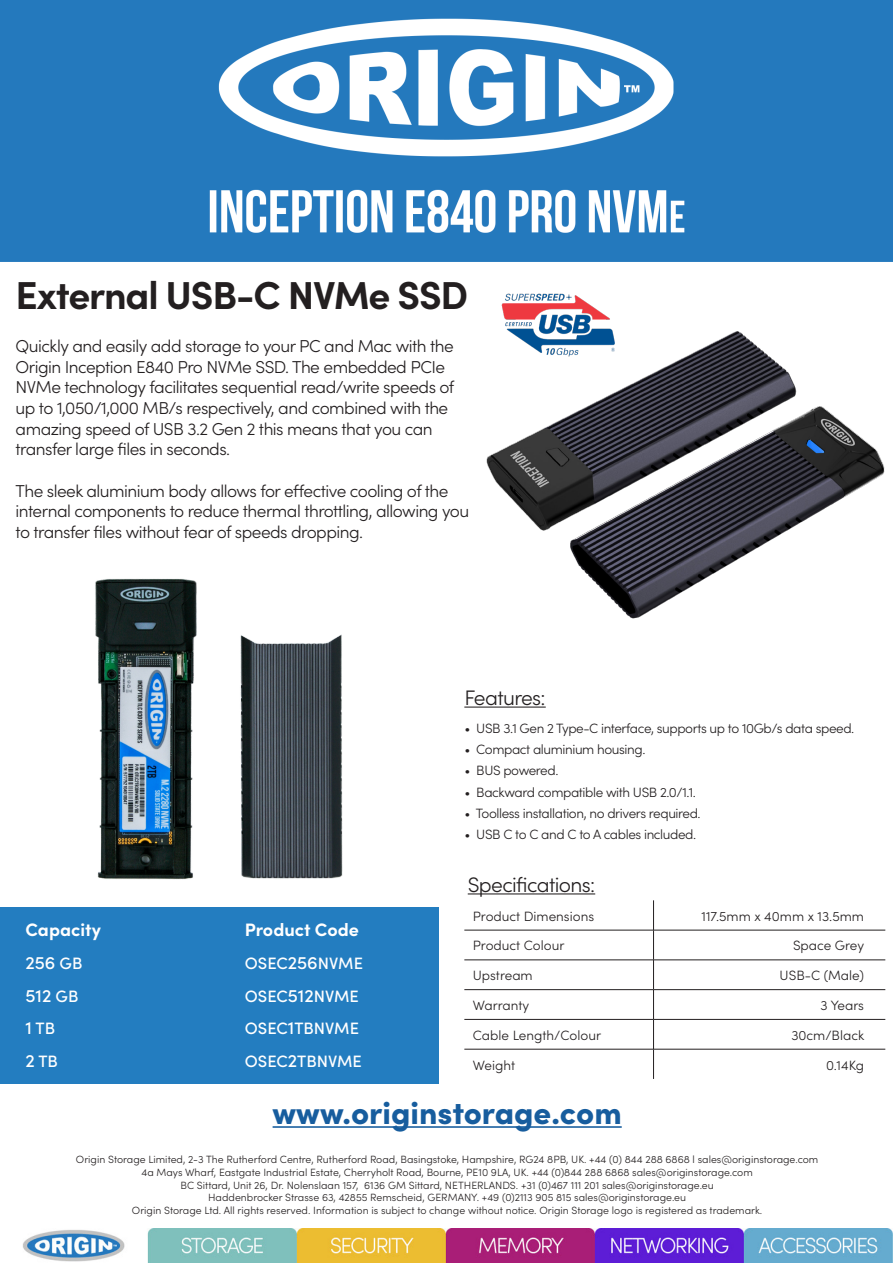
<style>
.page{position:relative;width:893px;height:1263px;background:#fff}
.page>*{position:absolute;margin:0;border:0;box-sizing:border-box;transform-origin:0 0}
.t1{font:700 39px "Sofia Pro";letter-spacing:-.03em;color:#231f20}
.t2{font:900 31.5px "Sofia Pro";color:#175d9e}
.t3{font:300 21px "Sofia Pro";letter-spacing:-.03em;color:#231f20}
.t4{font:700 18px "Sofia Pro";color:#fff}
.t5{font:500 18px "Sofia Pro";color:#fff}
.t6{font:300 17.25px/20.7px "Sofia Pro";letter-spacing:-.03em;color:#231f20}
.t7{font:500 16.5px "Sofia Pro";color:#fff}
.t8{font:300 13.5px "Sofia Pro";letter-spacing:-.03em;color:#231f20}
.t9{font:300 13.5px "Sofia Pro";color:#231f20}
.t10{font:300 13.5px "Sofia Pro";letter-spacing:-.005em;color:#231f20}
.t11{font:300 10.5px/12.6px "Sofia Pro";color:#231f20;text-align:center}
.s1{font-size:16.5px}
.s2{font-size:18px}
</style>
<div class="page">
<img style="left:0;top:0;width:893px;height:1229px">
<img style="left:36px;top:546px;width:367px;height:361px">
<img style="left:475px;top:246px;width:418px;height:457px">
<hr style="left:653px;top:900px;width:1px;height:30px;background:#231f20">
<hr style="left:464px;top:930px;width:189px;height:1px;background:#231f20">
<hr style="left:653px;top:930px;width:232px;height:1px;background:#231f20">
<hr style="left:653px;top:930px;width:1px;height:30px;background:#231f20">
<hr style="left:464px;top:960px;width:189px;height:1px;background:#231f20">
<hr style="left:653px;top:960px;width:232px;height:1px;background:#231f20">
<hr style="left:464px;top:989px;width:189px;height:1px;background:#231f20">
<hr style="left:653px;top:989px;width:232px;height:1px;background:#231f20">
<svg style="left:653px;top:960px;width:1px;height:59px"></svg>
<hr style="left:464px;top:1019px;width:189px;height:1px;background:#231f20">
<hr style="left:653px;top:1019px;width:232px;height:1px;background:#231f20">
<hr style="left:653px;top:1019px;width:1px;height:30px;background:#231f20">
<hr style="left:464px;top:1049px;width:189px;height:1px;background:#231f20">
<hr style="left:653px;top:1049px;width:232px;height:1px;background:#231f20">
<hr style="left:653px;top:1049px;width:1px;height:30px;background:#231f20">
<img style="left:23px;top:1229px;width:870px;height:34px">
<hr style="left:273px;top:1126px;width:349px;height:2px;background:#175d9e">
<div style="left:0;top:907px;width:438px;height:176px;background:#237dc0"></div>
<hr style="left:464px;top:706px;width:82px;height:2px;background:#231f20">
<hr style="left:468px;top:893px;width:127px;height:1px;background:#231f20">
<img style="left:502px;top:294px;width:113px;height:62px">
<p class="t1" style="left:16px;top:266px;width:454px">External USB-C NVMe SSD</p>
<p class="t6" style="left:16px;top:334px;width:440px">Quickly and easily add storage to your PC and Mac with the Origin Inception E840 Pro NVMe SSD. The embedded PCIe NVMe technology facilitates sequential read/write speeds of up to 1,050/1,000 MB/s respectively, and combined with the amazing speed of USB 3.2 Gen 2 this means that you can transfer large files in seconds.</p>
<p class="t6" style="left:16px;top:479px;width:455px">The sleek aluminium body allows for effective cooling of the internal components to reduce thermal throttling, allowing you to transfer files without fear of speeds dropping.</p>
<p class="t3" style="left:464px;top:682px;width:83px">Features:</p>
<p class="t8" style="left:464px;top:719px;width:392px">• USB 3.1 Gen 2 Type-C interface, supports up to 10Gb/s data speed.</p>
<p class="t8" style="left:464px;top:740px;width:183px">• Compact aluminium housing.</p>
<p class="t8" style="left:464px;top:761px;width:96px">• BUS powered.</p>
<p class="t8" style="left:464px;top:782px;width:233px">• Backward compatible with USB 2.0/1.1.</p>
<p class="t8" style="left:464px;top:803px;width:238px">• Toolless installation, no drivers required.</p>
<p class="t8" style="left:464px;top:824px;width:233px">• USB C to C and C to A cables included.</p>
<p class="t3" style="left:468px;top:869px;width:129px">Specifications:</p>
<p class="t9" style="left:473px;top:906px;width:123px">Product Dimensions</p>
<p class="t9" style="left:701px;top:906px;width:164px">117.5mm x 40mm x 13.5mm</p>
<p class="t9" style="left:473px;top:936px;width:93px">Product Colour</p>
<p class="t10" style="left:793px;top:936px;width:72px">Space Grey</p>
<p class="t9" style="left:473px;top:966px;width:61px">Upstream</p>
<p class="t8" style="left:779px;top:966px;width:86px">USB-C (Male)</p>
<p class="t9" style="left:473px;top:995px;width:58px">Warranty</p>
<p class="t8" style="left:821px;top:995px;width:45px">3 Years</p>
<p class="t9" style="left:473px;top:1025px;width:130px">Cable Length/Colour</p>
<p class="t9" style="left:791px;top:1025px;width:74px">30cm/Black</p>
<p class="t8" style="left:473px;top:1055px;width:44px">Weight</p>
<p class="t8" style="left:826px;top:1055px;width:39px">0.14Kg</p>
<p class="t2" style="left:273px;top:1088px;width:351px">www.originstorage.com</p>
<p class="t11" style="left:76px;top:1153px;width:744px">Origin Storage Limited, 2-3 The Rutherford Centre, Rutherford Road, Basingstoke, Hampshire, RG24 8PB, UK. +44 (0) 844 288 6868 l sales@originstorage.com</p>
<p class="t11" style="left:132px;top:1165px;width:632px">4a Mays Wharf, Eastgate Industrial Estate, Cherryholt Road, Bourne, PE10 9LA, UK. +44 (0)844 288 6868 sales@originstorage.com<br>BC Sittard, Unit 26, Dr. Nolenslaan 157, 6136 GM Sittard, NETHERLANDS. +31 (0)467 111 201 sales@originstorage.eu<br>Haddenbrocker Strasse 63, 42855 Remscheid, GERMANY. +49 (0)2113 905 815 sales@originstorage.eu<br>Origin Storage Ltd. All rights reserved. Information is subject to change without notice. Origin Storage logo is registered as trademark.</p>
<p class="t4" style="left:26px;top:916px;width:77px">Capacity</p>
<p class="t4" style="left:245px;top:916px;width:116px">Product Code</p>
<p class="t5" style="left:26px;top:949px;width:59px">256 <span class="s1">GB</span></p>
<p class="t7" style="left:245px;top:951px;width:120px">OSEC<span class="s2">256</span>NVME</p>
<p class="t5" style="left:26px;top:982px;width:54px">512 <span class="s1">GB</span></p>
<p class="t7" style="left:245px;top:983px;width:116px">OSEC<span class="s2">512</span>NVME</p>
<p class="t7" style="left:26px;top:1016px;width:31px"><span class="s2">1</span> TB</p>
<p class="t7" style="left:245px;top:1016px;width:116px">OSEC<span class="s2">1</span>TBNVME</p>
<p class="t7" style="left:26px;top:1049px;width:34px"><span class="s2">2</span> TB</p>
<p class="t7" style="left:245px;top:1049px;width:119px">OSEC<span class="s2">2</span>TBNVME</p>
</div>
